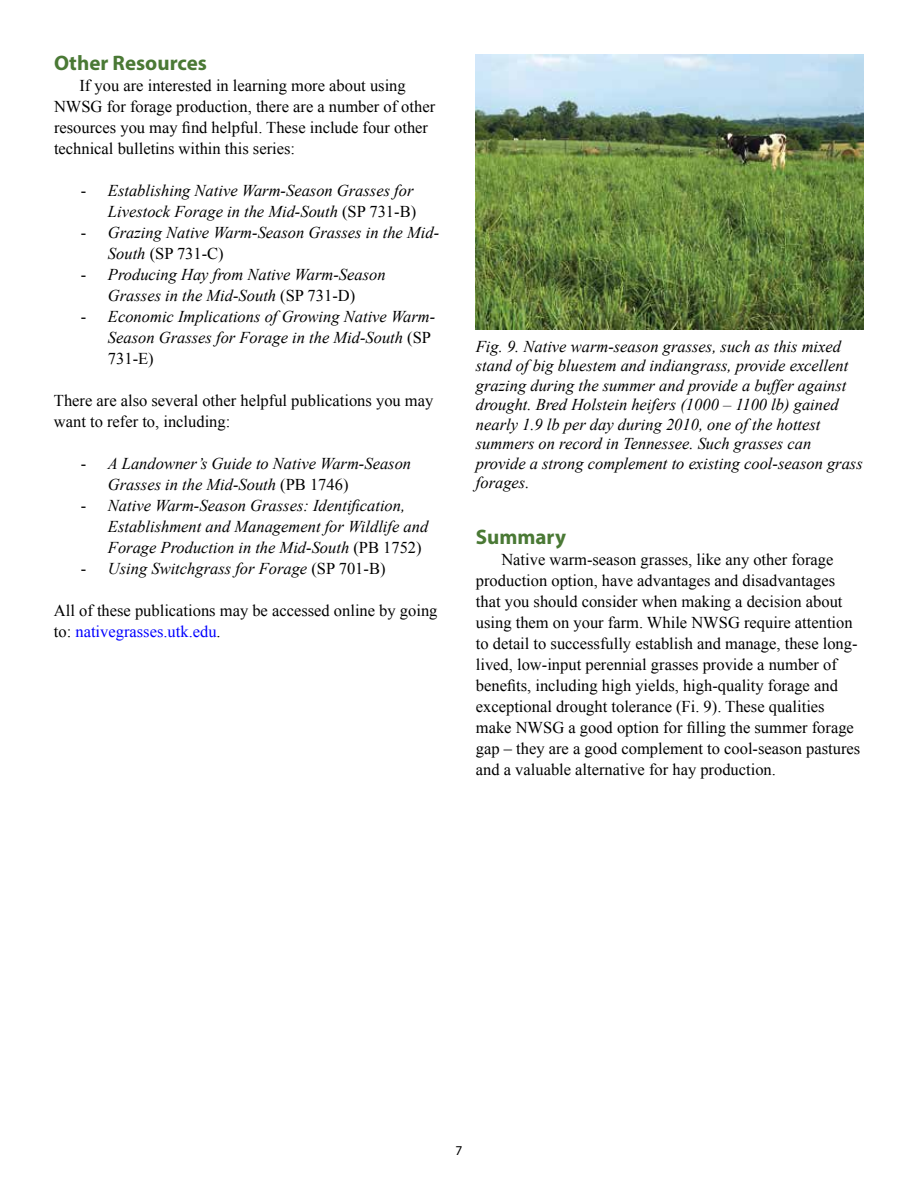
<style>
.page{position:relative;width:918px;height:1188px;background:#fff}
.page>*{position:absolute;margin:0;border:0;box-sizing:border-box;transform-origin:0 0}
.t1{font:700 21px "Myriad Pro";color:#4a7935}
.t2{font:italic 16.5px/21px "Times New Roman";color:#000}
.t3{font:16.5px/21px "Times New Roman";color:#000}
.t4{font:13.5px "Myriad Pro";color:#000}
.s1{font-style:normal}
.s2{color:#00f}
</style>
<div class="page">
<img style="left:476px;top:54px;width:388px;height:276px">
<p class="t1" style="left:54px;top:49px;width:154px">Other Resources</p>
<p class="t3" style="left:54px;top:74px;width:383px;text-indent:25px">If you are interested in learning more about using NWSG for forage production, there are a number of other resources you may find helpful. These include four other technical bulletins within this series:</p>
<p class="t2" style="left:81px;top:179px;width:337px;text-align:right"><span class="s1">-</span> Establishing Native Warm-Season Grasses for<br>Livestock Forage in the Mid-South <span class="s1">(SP 731-B)</span></p>
<p class="t2" style="left:108px;top:221px;width:333px;text-indent:-27px"><span class="s1">-</span> Grazing Native Warm-Season Grasses in the Mid-<br>South <span class="s1">(SP 731-C)</span></p>
<p class="t2" style="left:81px;top:263px;width:306px;text-align:center"><span class="s1">-</span> Producing Hay from Native Warm-Season<br>Grasses in the Mid-South <span class="s1">(SP 731-D)</span></p>
<p class="t2" style="left:108px;top:305px;width:329px;text-indent:-27px"><span class="s1">-</span> Economic Implications of Growing Native Warm-<br>Season Grasses for Forage in the Mid-South <span class="s1">(SP<br>731-E)</span></p>
<p class="t3" style="left:54px;top:390px;width:381px">There are also several other helpful publications you may want to refer to, including:</p>
<p class="t2" style="left:108px;top:452px;width:305px;text-indent:-27px"><span class="s1">-</span> A Landowner’s Guide to Native Warm-Season<br>Grasses in the Mid-South <span class="s1">(PB 1746)</span></p>
<p class="t2" style="left:108px;top:494px;width:322px;text-indent:-27px"><span class="s1">-</span> Native Warm-Season Grasses: Identification,<br>Establishment and Management for Wildlife and<br>Forage Production in the Mid-South <span class="s1">(PB 1752)</span></p>
<p class="t2" style="left:81px;top:557px;width:306px"><span class="s1">-</span> Using Switchgrass for Forage <span class="s1">(SP 701-B)</span></p>
<p class="t3" style="left:54px;top:600px;width:385px">All of these publications may be accessed online by going to: <span class="s2">nativegrasses.utk.edu</span>.</p>
<p class="t2" style="left:476px;top:336px;width:388px;line-height:19.5px">Fig. 9. Native warm-season grasses, such as this mixed stand of big bluestem and indiangrass, provide excellent grazing during the summer and provide a buffer against drought. Bred Holstein heifers (1000 – 1100 lb) gained nearly 1.9 lb per day during 2010, one of the hottest summers on record in Tennessee. Such grasses can provide a strong complement to existing cool-season grass forages.</p>
<p class="t1" style="left:476px;top:523px;width:92px">Summary</p>
<p class="t3" style="left:476px;top:548px;width:386px;text-indent:25px">Native warm-season grasses, like any other forage production option, have advantages and disadvantages that you should consider when making a decision about using them on your farm. While NWSG require attention to detail to successfully establish and manage, these long&shy;lived, low-input perennial grasses provide a number of benefits, including high yields, high-quality forage and exceptional drought tolerance (Fi. 9). These qualities make NWSG a good option for filling the summer forage gap – they are a good complement to cool-season pastures and a valuable alternative for hay production.</p>
<p class="t4" style="left:456px;top:1142px;width:8px">7</p>
</div>
